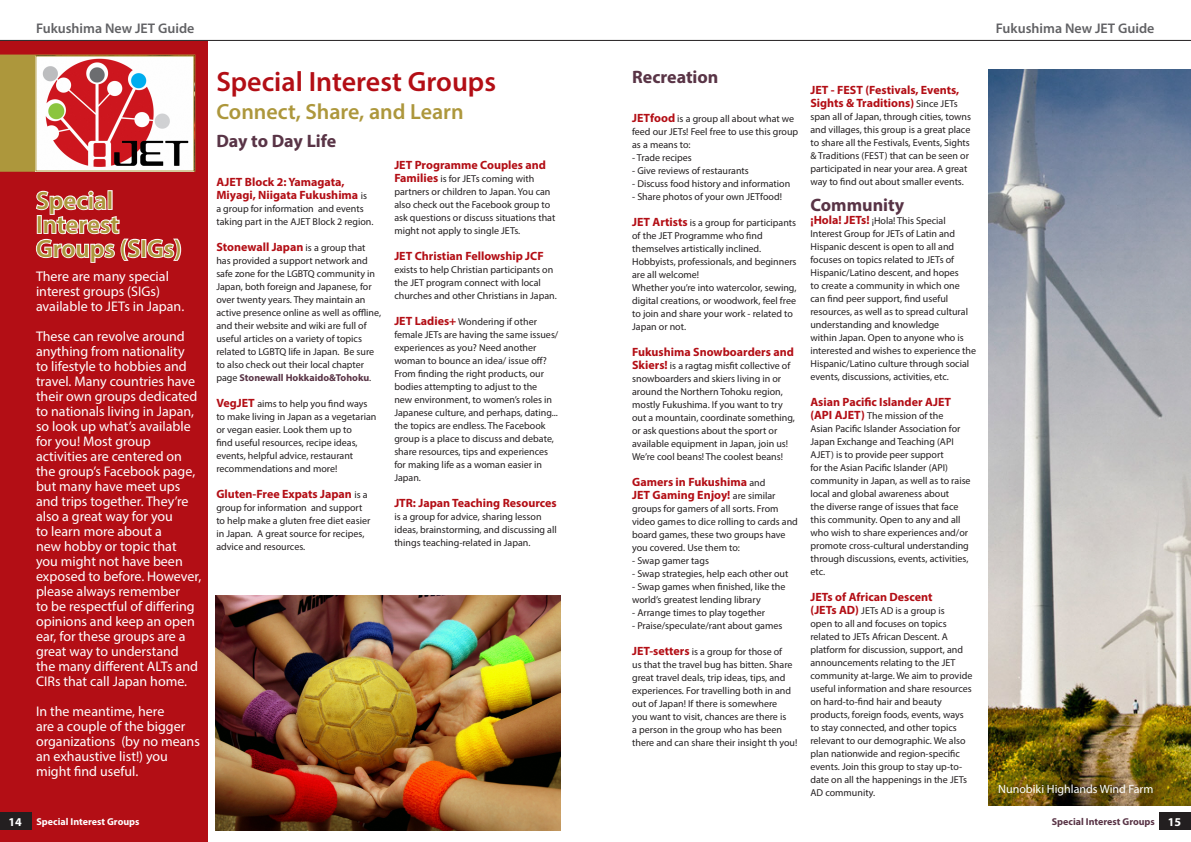
<style>
.page{position:relative;width:1191px;height:842px;background:#fff}
.page>*{position:absolute;margin:0;border:0;box-sizing:border-box;transform-origin:0 0}
.Head_1{font:600 28px "Myriad Pro";color:#b30e15}
.Head_2_reverse{font:600 25px/24px "Myriad Pro";color:#ad973c}
.Head_1-2{font:600 22px "Myriad Pro";color:#ad973c}
.Body{font:700 18px "Myriad Pro";color:#593446}
.Body_reverse{font:14px/15px "Myriad Pro";color:#fff}
.Subheading{font:600 14px "Myriad Pro";color:#616164}
.Body-2{font:700 12px/13px "Myriad Pro";color:#b30e15}
.t1{font:12px "Myriad Pro";color:#fff}
.t2{font:700 12px "Myriad Pro";color:#fff}
.Body-3{font:10px/13px "Myriad Pro";color:#231f20}
.t3{font:700 10px "Myriad Pro";color:#fff}
.t4{font:700 10px "Myriad Pro";color:#593446}
.s1{font-weight:400;font-size:10px;color:#231f20}
.s2{font-weight:700;color:#593446}
.s3{font-weight:700;font-size:12px;color:#b30e15}
</style>
<div class="page">
<div style="left:0;top:16px;width:207px;height:826px;background:#b30e15"></div>
<svg style="left:0;top:16px;width:1191px;height:25px"></svg>
<div style="left:0;top:812px;width:32px;height:18px;background:#231f20"></div>
<svg style="left:35px;top:190px;width:147px;height:73px"></svg>
<svg style="left:0;top:55px;width:195px;height:117px;background:#b6a356"></svg>
<img style="left:37px;top:58px;width:155px;height:111px">
<div style="left:1159px;top:812px;width:32px;height:18px;background:#231f20"></div>
<img style="left:988px;top:70px;width:203px;height:736px">
<img style="left:216px;top:595px;width:344px;height:235px">
<p class="Subheading" style="left:36px;top:20px;width:160px">Fukushima New JET Guide</p>
<p class="Head_2_reverse" style="left:36px;top:188px;width:79px">Special</p>
<p class="Head_2_reverse" style="left:36px;top:212px;width:147px">Interest<br>Groups (SIGs)</p>
<p class="Body_reverse" style="left:36px;top:269px;width:150px">There are many special interest groups (SIGs) available to JETs in Japan.</p>
<p class="Body_reverse" style="left:36px;top:329px;width:167px">These can revolve around anything from nationality<br>to lifestyle to hobbies and travel. Many countries have their own groups dedicated to nationals living in Japan, so look up what’s available for you! Most group activities are centered on the group’s Facebook page, but many have meet ups and trips together. They’re also a great way for you<br>to learn more about a<br>new hobby or topic that you might not have been exposed to before. However, please always remember<br>to be respectful of differing opinions and keep an open ear, for these groups are a great way to understand the many different ALTs and<br>CIRs that call Japan home.</p>
<p class="Body_reverse" style="left:36px;top:704px;width:165px">In the meantime, here<br>are a couple of the bigger organizations (by no means an exhaustive list!) you might find useful.</p>
<p class="t2" style="left:8px;top:814px;width:15px">14</p>
<p class="t3" style="left:36px;top:815px;width:105px">Special Interest Groups</p>
<p class="Head_1" style="left:216px;top:64px;width:281px">Special Interest Groups</p>
<p class="Head_1-2" style="left:216px;top:97px;width:249px">Connect, Share, and Learn</p>
<p class="Body" style="left:216px;top:129px;width:121px">Day to Day Life</p>
<p class="Body-2" style="left:216px;top:175px;width:152px">AJET Block 2: Yamagata,<br>Miyagi, Niigata Fukushima <span class="s1">is</span></p>
<p class="Body-3" style="left:216px;top:202px;width:159px">a group for information and events taking part in the AJET Block 2 region.</p>
<p class="Body-2" style="left:216px;top:240px;width:151px">Stonewall Japan <span class="s1">is a group that</span></p>
<p class="Body-3" style="left:216px;top:254px;width:166px">has provided a support network and safe zone for the LGBTQ community in Japan, both foreign and Japanese, for over twenty years. They maintain an active presence online as well as offline, and their website and wiki are full of useful articles on a variety of topics related to LGBTQ life in Japan. Be sure to also check out their local chapter page <span class="s2">Stonewall Hokkaido&amp;Tohoku</span>.</p>
<p class="Body-3" style="left:216px;top:397px;width:161px"><span class="s3">VegJET</span> aims to help you find ways to make living in Japan as a vegetarian or vegan easier. Look them up to<br>find useful resources, recipe ideas, events, helpful advice, restaurant recommendations and more!</p>
<p class="Body-2" style="left:216px;top:487px;width:153px">Gluten-Free Expats Japan <span class="s1">is a</span></p>
<p class="Body-3" style="left:216px;top:501px;width:155px">group for information and support to help make a gluten free diet easier in Japan. A great source for recipes, advice and resources.</p>
<p class="Body-2" style="left:394px;top:158px;width:153px">JET Programme Couples and</p>
<p class="Body-3" style="left:394px;top:171px;width:158px"><span class="s3">Families</span> is for JETs coming with partners or children to Japan. You can also check out the Facebook group to</p>
<p class="Body-3" style="left:394px;top:210px;width:162px">ask questions or discuss situations that might not apply to single JETs.</p>
<p class="Body-2" style="left:394px;top:249px;width:151px">JET Christian Fellowship JCF</p>
<p class="Body-3" style="left:394px;top:262px;width:164px">exists to help Christian participants on the JET program connect with local churches and other Christians in Japan.</p>
<p class="Body-3" style="left:394px;top:314px;width:165px"><span class="s3">JET Ladies+</span> Wondering if other female JETs are having the same issues/ experiences as you? Need another woman to bounce an idea/ issue off?</p>
<p class="Body-3" style="left:394px;top:366px;width:165px">From finding the right products, our bodies attempting to adjust to the<br>new environment, to women’s roles in Japanese culture, and perhaps, dating... the topics are endless. The Facebook group is a place to discuss and debate, share resources, tips and experiences for making life as a woman easier in Japan.</p>
<p class="Body-2" style="left:394px;top:496px;width:164px">JTR: Japan Teaching Resources</p>
<p class="Body-3" style="left:394px;top:509px;width:164px">is a group for advice, sharing lesson ideas, brainstorming, and discussing all things teaching-related in Japan.</p>
<p class="Body" style="left:632px;top:66px;width:88px">Recreation</p>
<p class="Body-3" style="left:632px;top:112px;width:167px"><span class="s3">JETfood</span> is a group all about what we feed our JETs! Feel free to use this group as a means to:</p>
<p class="Body-3" style="left:632px;top:151px;width:61px">- Trade recipes</p>
<p class="Body-3" style="left:632px;top:164px;width:118px">- Give reviews of restaurants</p>
<p class="Body-3" style="left:632px;top:177px;width:160px">- Discuss food history and information</p>
<p class="Body-3" style="left:632px;top:190px;width:151px">- Share photos of your own JETfood!</p>
<p class="Body-3" style="left:632px;top:216px;width:166px"><span class="s3">JET Artists</span> is a group for participants of the JET Programme who find themselves artistically inclined.<br>Hobbyists, professionals, and beginners are all welcome!</p>
<p class="Body-3" style="left:632px;top:281px;width:166px">Whether you’re into watercolor, sewing, digital creations, or woodwork, feel free to join and share your work - related to Japan or not.</p>
<p class="Body-2" style="left:632px;top:345px;width:163px">Fukushima Snowboarders and</p>
<p class="Body-3" style="left:632px;top:359px;width:164px"><span class="s3">Skiers!</span> is a ragtag misfit collective of snowboarders and skiers living in or around the Northern Tohoku region, mostly Fukushima. If you want to try out a mountain, coordinate something, or ask questions about the sport or available equipment in Japan, join us!<br>We’re cool beans! The coolest beans!</p>
<p class="Body-2" style="left:632px;top:475px;width:135px">Gamers in Fukushima <span class="s1">and</span></p>
<p class="Body-2" style="left:632px;top:488px;width:145px">JET Gaming Enjoy! <span class="s1">are similar</span></p>
<p class="Body-3" style="left:632px;top:502px;width:167px">groups for gamers of all sorts. From video games to dice rolling to cards and board games, these two groups have you covered. Use them to:</p>
<p class="Body-3" style="left:632px;top:554px;width:78px">- Swap gamer tags</p>
<p class="Body-3" style="left:632px;top:567px;width:158px">- Swap strategies, help each other out</p>
<p class="Body-3" style="left:632px;top:580px;width:155px">- Swap games when finished, like the world’s greatest lending library</p>
<p class="Body-3" style="left:632px;top:606px;width:134px">- Arrange times to play together</p>
<p class="Body-3" style="left:632px;top:619px;width:152px">- Praise/speculate/rant about games</p>
<p class="Body-3" style="left:632px;top:645px;width:167px"><span class="s3">JET-setters</span> is a group for those of<br>us that the travel bug has bitten. Share great travel deals, trip ideas, tips, and experiences. For travelling both in and out of Japan! If there is somewhere<br>you want to visit, chances are there is<br>a person in the group who has been there and can share their insight th you!</p>
<p class="Body-2" style="left:810px;top:83px;width:150px">JET - FEST (Festivals, Events,<br>Sights &amp; Traditions) <span class="s1">Since JETs</span></p>
<p class="Body-3" style="left:810px;top:110px;width:162px">span all of Japan, through cities, towns and villages, this group is a great place to share all the Festivals, Events, Sights &amp; Traditions (FEST) that can be seen or participated in near your area. A great way to find out about smaller events.</p>
<p class="Body" style="left:810px;top:193px;width:95px">Community</p>
<p class="Body-3" style="left:810px;top:214px;width:167px"><span class="s3">¡Hola! JETs!</span> ¡Hola! This Special Interest Group for JETs of Latin and Hispanic descent is open to all and focuses on topics related to JETs of Hispanic/Latino descent, and hopes<br>to create a community in which one can find peer support, find useful resources, as well as to spread cultural understanding and knowledge<br>within Japan. Open to anyone who is interested and wishes to experience the Hispanic/Latino culture through social events, discussions, activities, etc.</p>
<p class="Body-2" style="left:810px;top:395px;width:142px">Asian Pacific Islander AJET</p>
<p class="Body-3" style="left:810px;top:409px;width:162px"><span class="s3">(API AJET)</span> The mission of the<br>Asian Pacific Islander Association for Japan Exchange and Teaching (API AJET) is to provide peer support<br>for the Asian Pacific Islander (API) community in Japan, as well as to raise local and global awareness about<br>the diverse range of issues that face this community. Open to any and all who wish to share experiences and/or promote cross-cultural understanding through discussions, events, activities, etc.</p>
<p class="Body-2" style="left:810px;top:590px;width:123px">JETs of African Descent</p>
<p class="Body-3" style="left:810px;top:604px;width:163px"><span class="s3">(JETs AD)</span> JETs AD is a group is<br>open to all and focuses on topics related to JETs African Descent. A platform for discussion, support, and announcements relating to the JET community at-large. We aim to provide useful information and share resources on hard-to-find hair and beauty products, foreign foods, events, ways to stay connected, and other topics relevant to our demographic. We also plan nationwide and region-specific events. Join this group to stay up-to&shy;date on all the happenings in the JETs AD community.</p>
<p class="Subheading" style="left:996px;top:20px;width:160px">Fukushima New JET Guide</p>
<p class="t1" style="left:998px;top:781px;width:157px">Nunobiki Highlands Wind Farm</p>
<p class="t4" style="left:1051px;top:815px;width:105px">Special Interest Groups</p>
<p class="t2" style="left:1167px;top:814px;width:15px">15</p>
</div>
